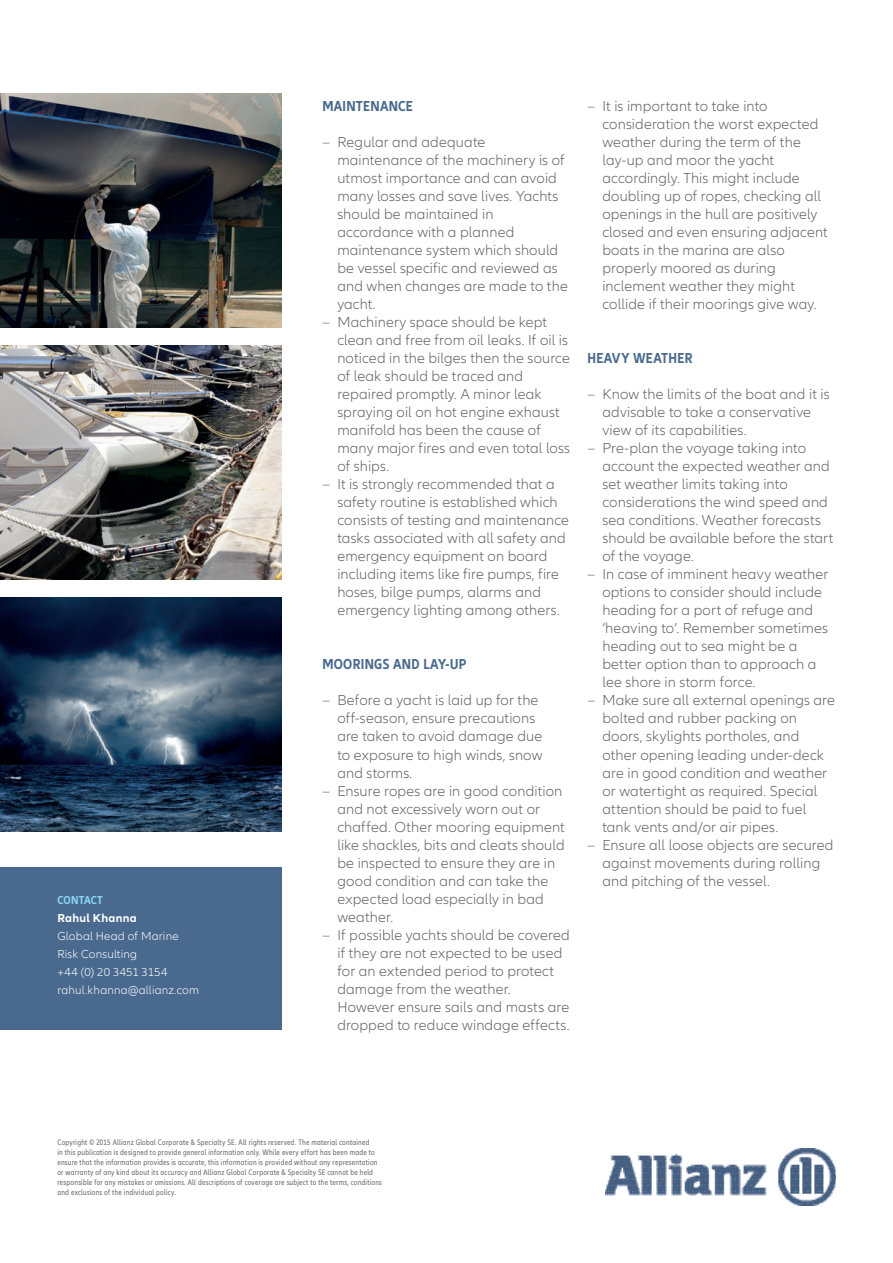
<style>
.page{position:relative;width:893px;height:1263px;background:#fff}
.page>*{position:absolute;margin:0;border:0;box-sizing:border-box;transform-origin:0 0}
.t1{font:300 15px/18px "Allianz Neo";letter-spacing:.01em;color:#636366}
.t2{font:700 condensed 15px "Allianz Neo";letter-spacing:.02em;color:#496a8e}
.t3{font:300 12px/18px "Allianz Neo";letter-spacing:.015em;color:#fff}
.t4{font:700 12px "Allianz Neo";letter-spacing:.025em;color:#fff}
.t5{font:700 condensed 12px "Allianz Neo";letter-spacing:.01em;color:#89d6f7}
.t6{font:condensed 8.25px/9.9px "Allianz Neo";letter-spacing:.03em;color:#6c6d70}
</style>
<div class="page">
<img style="left:606px;top:1148px;width:230px;height:57px">
<img style="left:0;top:93px;width:282px;height:234px">
<img style="left:0;top:345px;width:282px;height:234px">
<img style="left:0;top:597px;width:282px;height:234px">
<div style="left:0;top:867px;width:282px;height:162px;background:#496a8e"></div>
<p class="t5" style="left:57px;top:892px;width:47px">CONTACT</p>
<p class="t4" style="left:57px;top:910px;width:81px">Rahul Khanna</p>
<p class="t3" style="left:57px;top:927px;width:143px">Global Head of Marine<br>Risk Consulting<br>+44 (0) 20 3451 3154 rahul.khanna@allianz.com</p>
<p class="t2" style="left:322px;top:98px;width:92px">MAINTENANCE</p>
<p class="t1" style="left:337px;top:134px;width:232px;text-indent:-15px">– Regular and adequate maintenance of the machinery is of utmost importance and can avoid many losses and save lives. Yachts should be maintained in accordance with a planned maintenance system which should be vessel specific and reviewed as and when changes are made to the yacht.</p>
<p class="t1" style="left:337px;top:314px;width:234px;text-indent:-15px">– Machinery space should be kept clean and free from oil leaks. If oil is noticed in the bilges then the source of leak should be traced and repaired promptly. A minor leak spraying oil on hot engine exhaust manifold has been the cause of many major fires and even total loss of ships.</p>
<p class="t1" style="left:337px;top:476px;width:233px;text-indent:-15px">– It is strongly recommended that a safety routine is established which consists of testing and maintenance tasks associated with all safety and emergency equipment on board including items like fire pumps, fire hoses, bilge pumps, alarms and emergency lighting among others.</p>
<p class="t2" style="left:322px;top:656px;width:145px">MOORINGS AND LAY-UP</p>
<p class="t1" style="left:337px;top:692px;width:207px;text-indent:-15px">– Before a yacht is laid up for the off-season, ensure precautions are taken to avoid damage due to exposure to high winds, snow and storms.</p>
<p class="t1" style="left:337px;top:782px;width:229px;text-indent:-15px">– Ensure ropes are in good condition and not excessively worn out or chaffed. Other mooring equipment like shackles, bits and cleats should be inspected to ensure they are in good condition and can take the expected load especially in bad weather.</p>
<p class="t1" style="left:337px;top:926px;width:234px;text-indent:-15px">– If possible yachts should be covered if they are not expected to be used for an extended period to protect damage from the weather.<br>However ensure sails and masts are dropped to reduce windage effects.</p>
<p class="t1" style="left:602px;top:98px;width:227px;text-indent:-15px">– It is important to take into consideration the worst expected weather during the term of the lay-up and moor the yacht accordingly. This might include doubling up of ropes, checking all openings in the hull are positively closed and even ensuring adjacent boats in the marina are also properly moored as during inclement weather they might collide if their moorings give way.</p>
<p class="t2" style="left:587px;top:350px;width:107px">HEAVY WEATHER</p>
<p class="t1" style="left:602px;top:386px;width:229px;text-indent:-15px">– Know the limits of the boat and it is advisable to take a conservative view of its capabilities.</p>
<p class="t1" style="left:602px;top:440px;width:233px;text-indent:-15px">– Pre-plan the voyage taking into account the expected weather and set weather limits taking into considerations the wind speed and sea conditions. Weather forecasts should be available before the start of the voyage.</p>
<p class="t1" style="left:602px;top:566px;width:228px;text-indent:-15px">– In case of imminent heavy weather options to consider should include heading for a port of refuge and ‘heaving to’. Remember sometimes heading out to sea might be a better option than to approach a lee shore in storm force.</p>
<p class="t1" style="left:602px;top:692px;width:234px;text-indent:-15px">– Make sure all external openings are bolted and rubber packing on doors, skylights portholes, and other opening leading under-deck are in good condition and weather or watertight as required. Special attention should be paid to fuel tank vents and/or air pipes.</p>
<p class="t1" style="left:602px;top:836px;width:233px;text-indent:-15px">– Ensure all loose objects are secured against movements during rolling and pitching of the vessel.</p>
<p class="t6" style="left:57px;top:1138px;width:326px">Copyright © 2015 Allianz Global Corporate &amp; Specialty SE. All rights reserved. The material contained<br>in this publication is designed to provide general information only. While every effort has been made to ensure that the information provides is accurate, this information is provided without any representation or warranty of any kind about its accuracy and Allianz Global Corporate &amp; Specialty SE cannot be held responsible for any mistakes or omissions. All descriptions of coverage are subject to the terms, conditions and exclusions of the individual policy.</p>
</div>
